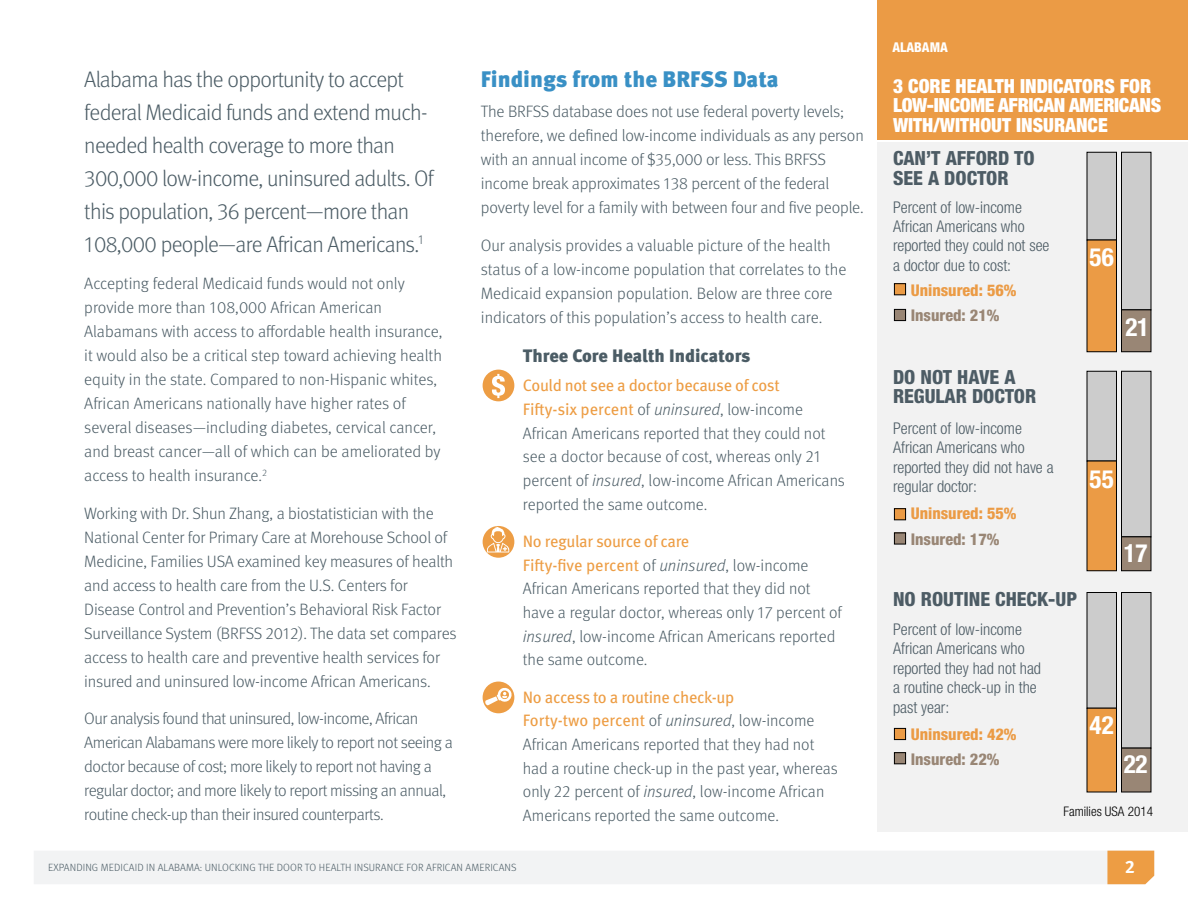
<style>
.page{position:relative;width:1188px;height:918px;background:#fff}
.page>*{position:absolute;margin:0;border:0;box-sizing:border-box;transform-origin:0 0}
.t1{font:700 condensed 25.2px "Helvetica Neue LT Std";letter-spacing:-.01em;color:#fff}
.BODY_-_INTRO{font:300 22.5px/33px "Meta OT";letter-spacing:-.03em;color:#4b5c65}
.t2{font:900 22.5px "Meta OT";color:#3990c5}
.t3{font:900 condensed 19.5px/19.5px "Helvetica Neue LT Std";color:#fff}
.t4{font:800 condensed 19.5px/19.5px "Helvetica Neue LT Std";color:#4d5c65}
.t5{font:900 18px "Meta OT";color:#4b5c65}
.t6{font:700 18px "Meta OT";color:#fff}
.BODY{font:300 16.5px/24px "Meta OT";letter-spacing:-.01em;color:#4b5c65}
.BODY_-_INTRO-2{font:300 16.5px/23.7px "Meta OT";color:#4b5c65}
.BODY-2{font:300 16.5px/24px "Meta OT";letter-spacing:-.03em;color:#4b5c65}
.t7{font:300 condensed 16.2px/19.5px "Helvetica Neue LT Std";color:#4d5c65}
.t8{font:800 condensed 16.2px/25.5px "Helvetica Neue LT Std";color:#eb9b45}
.t9{font:800 condensed 13.5px "Helvetica Neue LT Std";color:#fff}
.t10{font:300 condensed 13.2px "Helvetica Neue LT Std";color:#000}
.t11{font:300 10.5px "Meta OT";letter-spacing:.01em;color:#4b5c65}
.s1{font-weight:400;color:#ed9d44}
.s2{font-style:italic}
.s3{color:#998675}
</style>
<div class="page">
<div style="left:34px;top:851px;width:1120px;height:33px;background:#f2f3f4"></div>
<div style="left:878px;top:142px;width:310px;height:690px;background:#f2f2f2"></div>
<div style="left:1087px;top:152px;width:29px;height:88px;background:#ccc"></div>
<div style="left:1087px;top:152px;width:30px;height:88px;border:1px solid #000"></div>
<div style="left:1122px;top:152px;width:29px;height:158px;background:#ccc"></div>
<div style="left:1121px;top:152px;width:30px;height:158px;border:1px solid #000"></div>
<div style="left:1087px;top:371px;width:29px;height:90px;background:#ccc"></div>
<div style="left:1087px;top:371px;width:30px;height:90px;border:1px solid #000"></div>
<div style="left:1122px;top:371px;width:29px;height:166px;background:#ccc"></div>
<div style="left:1121px;top:371px;width:30px;height:166px;border:1px solid #000"></div>
<div style="left:1087px;top:592px;width:29px;height:116px;background:#ccc"></div>
<div style="left:1087px;top:592px;width:30px;height:117px;border:1px solid #000"></div>
<div style="left:1122px;top:592px;width:29px;height:156px;background:#ccc"></div>
<div style="left:1121px;top:592px;width:30px;height:156px;border:1px solid #000"></div>
<div style="left:1087px;top:240px;width:29px;height:112px;background:#eb9b45"></div>
<div style="left:1087px;top:240px;width:30px;height:112px;border:1px solid #000"></div>
<div style="left:1122px;top:310px;width:29px;height:42px;background:#998675"></div>
<div style="left:1121px;top:309px;width:30px;height:43px;border:1px solid #000"></div>
<div style="left:1087px;top:461px;width:29px;height:110px;background:#eb9b45"></div>
<div style="left:1087px;top:461px;width:30px;height:110px;border:1px solid #000"></div>
<div style="left:1122px;top:537px;width:29px;height:34px;background:#998675"></div>
<div style="left:1121px;top:536px;width:30px;height:35px;border:1px solid #000"></div>
<div style="left:1087px;top:708px;width:29px;height:84px;background:#eb9b45"></div>
<div style="left:1087px;top:708px;width:30px;height:84px;border:1px solid #000"></div>
<div style="left:1122px;top:748px;width:29px;height:44px;background:#998675"></div>
<div style="left:1121px;top:748px;width:30px;height:44px;border:1px solid #000"></div>
<div style="left:894px;top:284px;width:12px;height:11px;background:#eb9b45"></div>
<div style="left:894px;top:283px;width:12px;height:12px;border:1px solid #000"></div>
<div style="left:894px;top:309px;width:12px;height:12px;background:#998675"></div>
<div style="left:894px;top:309px;width:12px;height:12px;border:1px solid #000"></div>
<div style="left:894px;top:728px;width:12px;height:12px;background:#eb9b45"></div>
<div style="left:894px;top:728px;width:12px;height:12px;border:1px solid #000"></div>
<div style="left:894px;top:753px;width:12px;height:11px;background:#998675"></div>
<div style="left:894px;top:752px;width:12px;height:12px;border:1px solid #000"></div>
<div style="left:878px;top:0;width:310px;height:140px;background:#eb9b45"></div>
<div style="left:894px;top:509px;width:12px;height:11px;background:#eb9b45"></div>
<div style="left:894px;top:508px;width:12px;height:12px;border:1px solid #000"></div>
<div style="left:894px;top:533px;width:12px;height:11px;background:#998675"></div>
<div style="left:894px;top:533px;width:12px;height:11px;border:1px solid #000"></div>
<svg style="left:483px;top:526px;width:31px;height:32px"></svg>
<svg style="left:487px;top:527px;width:22px;height:25px"></svg>
<div style="left:483px;top:682px;width:31px;height:31px;background:#ed9d44;border-radius:50%"></div>
<svg style="left:485px;top:687px;width:28px;height:18px"></svg>
<div style="left:483px;top:370px;width:31px;height:31px;background:#ed9d44;border-radius:50%"></div>
<svg style="left:492px;top:374px;width:13px;height:24px"></svg>
<p class="BODY_-_INTRO" style="left:84px;top:63px;width:351px">Alabama has the opportunity to accept federal Medicaid funds and extend much&shy;needed health coverage to more than 300,000 low-income, uninsured adults. Of this population, 36 percent—more than 108,000 people—are African Americans.<sup>1</sup></p>
<p class="BODY" style="left:84px;top:272px;width:360px">Accepting federal Medicaid funds would not only provide more than 108,000 African American Alabamans with access to affordable health insurance, it would also be a critical step toward achieving health equity in the state. Compared to non-Hispanic whites, African Americans nationally have higher rates of several diseases—including diabetes, cervical cancer, and breast cancer—all of which can be ameliorated by access to health insurance.<sup>2</sup></p>
<p class="BODY" style="left:84px;top:501px;width:374px">Working with Dr. Shun Zhang, a biostatistician with the National Center for Primary Care at Morehouse School of Medicine, Families USA examined key measures of health and access to health care from the U.S. Centers for Disease Control and Prevention’s Behavioral Risk Factor Surveillance System (BRFSS 2012). The data set compares access to health care and preventive health services for insured and uninsured low-income African Americans.</p>
<p class="BODY-2" style="left:84px;top:707px;width:370px">Our analysis found that uninsured, low-income, African American Alabamans were more likely to report not seeing a doctor because of cost; more likely to report not having a regular doctor; and more likely to report missing an annual, routine check-up than their insured counterparts.</p>
<h1 class="t2" style="left:481px;top:65px;width:299px">Findings from the BRFSS Data</h1>
<p class="BODY" style="left:481px;top:100px;width:384px">The BRFSS database does not use federal poverty levels; therefore, we defined low-income individuals as any person with an annual income of $35,000 or less. This BRFSS income break approximates 138 percent of the federal poverty level for a family with between four and five people.</p>
<p class="BODY" style="left:481px;top:233px;width:367px">Our analysis provides a valuable picture of the health status of a low-income population that correlates to the Medicaid expansion population. Below are three core indicators of this population’s access to health care.</p>
<h2 class="t5" style="left:523px;top:345px;width:229px">Three Core Health Indicators</h2>
<p class="BODY_-_INTRO-2" style="left:523px;top:374px;width:323px"><span class="s1">Could not see a doctor because of cost<br>Fifty-six percent</span> of <span class="s2">uninsured</span>, low-income African Americans reported that they could not see a doctor because of cost, whereas only 21 percent of <span class="s2">insured</span>, low-income African Americans reported the same outcome.</p>
<p class="BODY_-_INTRO-2" style="left:523px;top:530px;width:320px"><span class="s1">No regular source of care<br>Fifty-five percent</span> of <span class="s2">uninsured</span>, low-income African Americans reported that they did not have a regular doctor, whereas only 17 percent of <span class="s2">insured</span>, low-income African Americans reported the same outcome.</p>
<p class="BODY_-_INTRO-2" style="left:523px;top:685px;width:316px"><span class="s1">No access to a routine check-up<br>Forty-two percent</span> of <span class="s2">uninsured</span>, low-income African Americans reported that they had not had a routine check-up in the past year, whereas only 22 percent of <span class="s2">insured</span>, low-income African Americans reported the same outcome.</p>
<p class="t9" style="left:892px;top:39px;width:57px">ALABAMA</p>
<p class="t3" style="left:893px;top:76px;width:270px">3 CORE HEALTH INDICATORS FOR<br>LOW-INCOME AFRICAN AMERICANS<br>WITH/WITHOUT INSURANCE</p>
<p class="t4" style="left:893px;top:148px;width:143px">CAN’T AFFORD TO<br>SEE A DOCTOR</p>
<p class="t7" style="left:893px;top:197px;width:158px">Percent of low-income<br>African Americans who reported they could not see a doctor due to cost:</p>
<p class="t8" style="left:911px;top:277px;width:107px">Uninsured: 56%<br><span class="s3">Insured: 21%</span></p>
<p class="t4" style="left:893px;top:367px;width:145px">DO NOT HAVE A<br>REGULAR DOCTOR</p>
<p class="t7" style="left:893px;top:418px;width:162px">Percent of low-income<br>African Americans who reported they did not have a regular doctor:</p>
<p class="t8" style="left:911px;top:501px;width:107px">Uninsured: 55%<br><span class="s3">Insured: 17%</span></p>
<p class="t4" style="left:893px;top:589px;width:186px">NO ROUTINE CHECK-UP</p>
<p class="t7" style="left:893px;top:619px;width:150px">Percent of low-income<br>African Americans who reported they had not had a routine check-up in the past year:</p>
<p class="t8" style="left:911px;top:721px;width:107px">Uninsured: 42%<br><span class="s3">Insured: 22%</span></p>
<p class="t1" style="left:1090px;top:242px;width:26px">56</p>
<p class="t1" style="left:1125px;top:312px;width:25px">21</p>
<p class="t1" style="left:1090px;top:463px;width:26px">55</p>
<p class="t1" style="left:1124px;top:538px;width:25px">17</p>
<p class="t1" style="left:1090px;top:710px;width:26px">42</p>
<p class="t1" style="left:1124px;top:748px;width:25px">22</p>
<p class="t10" style="left:1063px;top:804px;width:91px">Families USA 2014</p>
<p class="t11" style="left:48px;top:862px;width:470px">EXPANDING MEDICAID IN ALABAMA: UNLOCKING THE DOOR TO HEALTH INSURANCE FOR AFRICAN AMERICANS</p>
<p class="t6" style="left:1125px;top:855px;width:12px">2</p>
</div>
